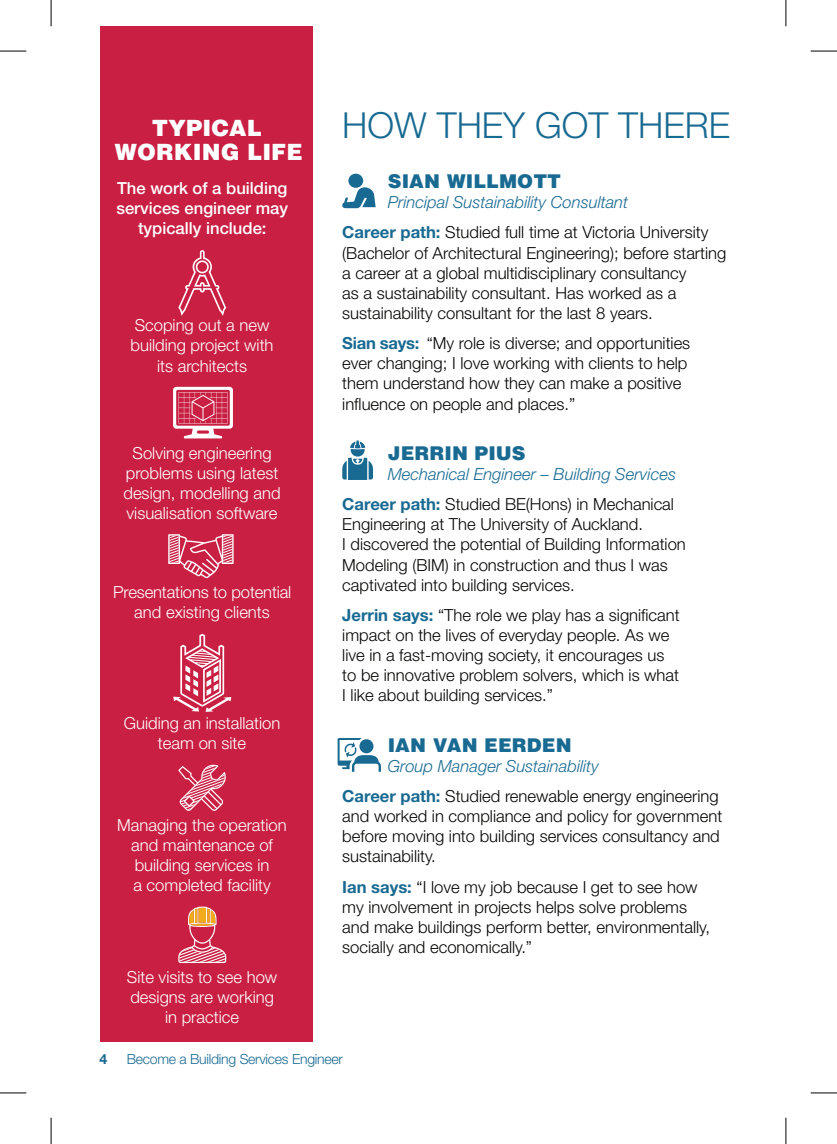
<style>
.page{position:relative;width:837px;height:1144px;background:#fff}
.page>*{position:absolute;margin:0;border:0;box-sizing:border-box;transform-origin:0 0}
.t1{font:300 35.88px "Helvetica Neue";color:#196a92}
.t2{font:900 22.75px/24.5px "Helvetica";color:#fff;text-align:center}
.t3{font:900 19.25px "Helvetica";color:#196a92}
.t4{font:300 16.62px/20.1px "Helvetica Neue";color:#050504}
.t5{font:300 16.62px/20.1px "Helvetica Neue";color:#fff;text-align:center}
.t6{font:italic 300 16.62px/30.3px "Helvetica Neue";color:#196a92;text-align:right}
.t7{font:500 16.62px/20.1px "Helvetica Neue";color:#fff;text-align:center}
.t8{font:300 14px "Helvetica Neue";letter-spacing:-.02em;color:#196a92}
.t9{font:700 14px "Helvetica Neue";color:#196a92}
.s1{font-style:italic;color:#196a92}
.s2{font-weight:700;color:#196a92}
.s3{font-weight:700;font-style:normal}
.s4{font-style:normal;color:#050504}
</style>
<div class="page">
<div style="left:100px;top:26px;width:212px;height:1015px;background:#c91f42"></div>
<svg style="left:178px;top:906px;width:48px;height:57px"></svg>
<svg style="left:173px;top:387px;width:60px;height:51px"></svg>
<svg style="left:168px;top:534px;width:65px;height:44px"></svg>
<svg style="left:178px;top:250px;width:49px;height:66px"></svg>
<svg style="left:173px;top:633px;width:58px;height:79px"></svg>
<svg style="left:178px;top:764px;width:48px;height:47px"></svg>
<div style="left:348px;top:174px;width:15px;height:14px;background:#196a92;border-radius:50%"></div>
<svg style="left:342px;top:187px;width:33px;height:21px"></svg>
<svg style="left:342px;top:440px;width:31px;height:40px"></svg>
<svg style="left:337px;top:738px;width:44px;height:34px"></svg>
<svg style="left:0;top:51px;width:27px;height:1px"></svg>
<svg style="left:810px;top:51px;width:27px;height:1px"></svg>
<svg style="left:0;top:1092px;width:27px;height:2px"></svg>
<svg style="left:810px;top:1092px;width:27px;height:2px"></svg>
<svg style="left:50px;top:0;width:2px;height:27px"></svg>
<svg style="left:50px;top:1118px;width:2px;height:26px"></svg>
<svg style="left:785px;top:0;width:1px;height:27px"></svg>
<svg style="left:785px;top:1118px;width:1px;height:26px"></svg>
<h2 class="t2" style="left:114px;top:116px;width:190px">TYPICAL<br>WORKING LIFE</h2>
<p class="t7" style="left:116px;top:177px;width:173px">The work of a building services engineer may typically include:</p>
<p class="t5" style="left:130px;top:314px;width:144px">Scoping out a new building project with its architects</p>
<p class="t5" style="left:123px;top:441px;width:159px">Solving engineering problems using latest design, modelling and visualisation software</p>
<p class="t5" style="left:113px;top:581px;width:179px">Presentations to potential and existing clients</p>
<p class="t5" style="left:124px;top:712px;width:158px">Guiding an installation team on site</p>
<p class="t5" style="left:117px;top:814px;width:171px">Managing the operation and maintenance of building services in<br>a completed facility</p>
<p class="t5" style="left:127px;top:965px;width:152px">Site visits to see how designs are working in practice</p>
<h1 class="t1" style="left:342px;top:96px;width:389px">HOW THEY GOT THERE</h1>
<p class="t3" style="left:387px;top:170px;width:175px">SIAN WILLMOTT</p>
<p class="t4" style="left:342px;top:186px;width:367px;line-height:30.3px;text-indent:46px"><span class="s1">Principal Sustainability Consultant<br></span><span class="s2">Career path:</span> Studied full time at Victoria University</p>
<p class="t4" style="left:342px;top:241px;width:385px">(Bachelor of Architectural Engineering); before starting a career at a global multidisciplinary consultancy<br>as a sustainability consultant. Has worked as a sustainability consultant for the last 8 years.</p>
<p class="t4" style="left:342px;top:332px;width:349px"><span class="s2">Sian says:</span> “My role is diverse; and opportunities ever changing; I love working with clients to help them understand how they can make a positive influence on people and places.”</p>
<p class="t3" style="left:387px;top:441px;width:139px">JERRIN PIUS</p>
<p class="t6" style="left:342px;top:458px;width:335px">Mechanical Engineer – Building Services<br><span class="s3">Career path:</span> <span class="s4">Studied BE(Hons) in Mechanical</span></p>
<p class="t4" style="left:342px;top:513px;width:345px">Engineering at The University of Auckland.<br>I discovered the potential of Building Information Modeling (BIM) in construction and thus I was captivated into building services.</p>
<p class="t4" style="left:342px;top:604px;width:339px"><span class="s2">Jerrin says:</span> “The role we play has a significant impact on the lives of everyday people. As we live in a fast-moving society, it encourages us to be innovative problem solvers, which is what I like about building services.”</p>
<p class="t3" style="left:387px;top:733px;width:185px">IAN VAN EERDEN</p>
<p class="t4" style="left:342px;top:749px;width:378px;line-height:30.3px;text-indent:46px"><span class="s1">Group Manager Sustainability<br></span><span class="s2">Career path:</span> Studied renewable energy engineering</p>
<p class="t4" style="left:342px;top:805px;width:381px">and worked in compliance and policy for government before moving into building services consultancy and sustainability.</p>
<p class="t4" style="left:342px;top:875px;width:369px"><span class="s2">Ian says:</span> “I love my job because I get to see how my involvement in projects helps solve problems and make buildings perform better, environmentally, socially and economically.”</p>
<p class="t9" style="left:99px;top:1048px;width:9px">4</p>
<p class="t8" style="left:127px;top:1047px;width:217px">Become a Building Services Engineer</p>
</div>
